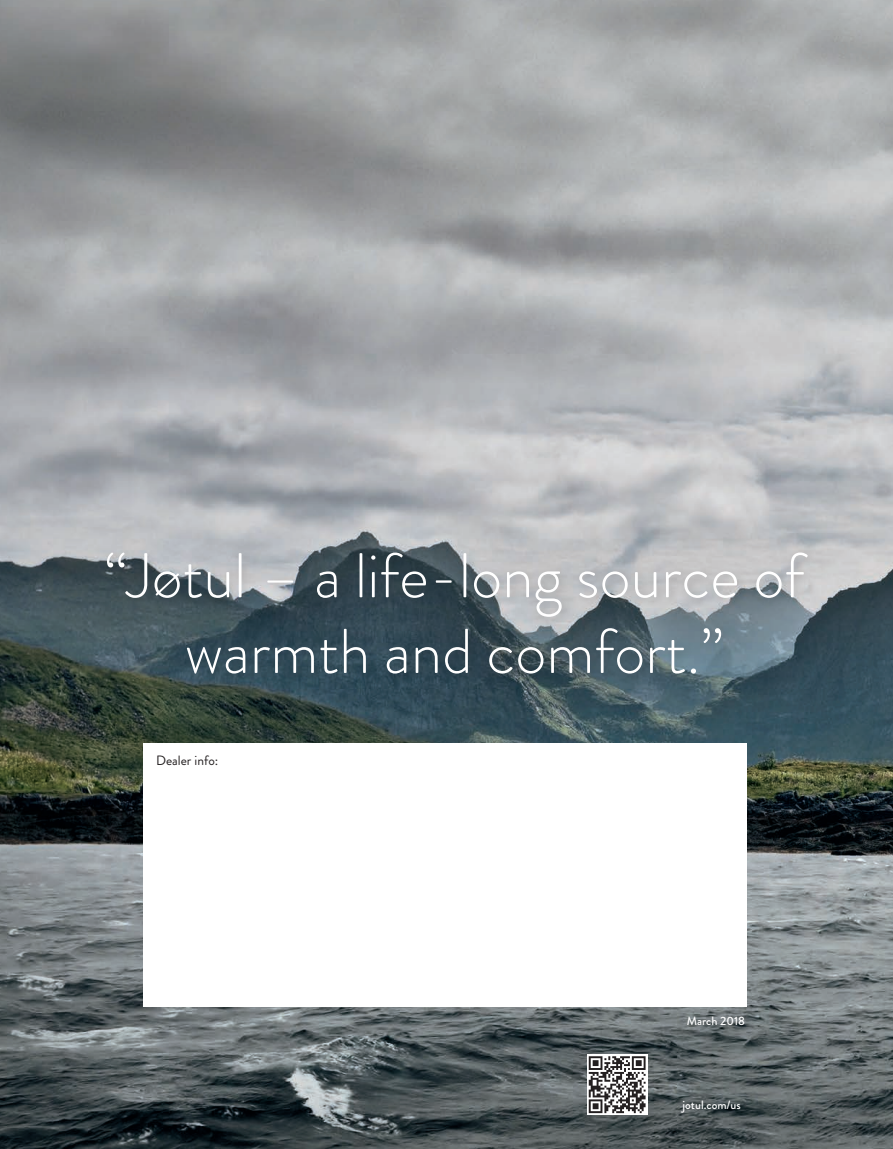
<style>
.page{position:relative;width:893px;height:1149px;background:#fff}
.page>*{position:absolute;margin:0;border:0;box-sizing:border-box;transform-origin:0 0}
.t1{font:300 63px/75.6px "Brandon Grotesque";color:#fff;text-align:center}
.t2{font:13.5px "Brandon Grotesque";color:#231f20}
.t3{font:500 12px "Brandon Grotesque";color:#fff}
</style>
<div class="page">
<img style="left:0;top:0;width:893px;height:1148px">
<div style="left:102px;top:547px;width:716px;height:137px;background:#231f20;opacity:.2"></div>
<div style="left:143px;top:742px;width:604px;height:264px;background:#fff"></div>
<svg style="left:587px;top:1053px;width:61px;height:61px"></svg>
<svg style="left:589px;top:1055px;width:57px;height:57px"></svg>
<p class="t1" style="left:104px;top:538px;width:701px">“Jøtul – a life-long source of warmth and comfort.”</p>
<p class="t2" style="left:156px;top:751px;width:64px">Dealer info:</p>
<p class="t3" style="left:687px;top:1012px;width:60px">March 2018</p>
<p class="t3" style="left:683px;top:1096px;width:60px">jotul.com/us</p>
</div>
